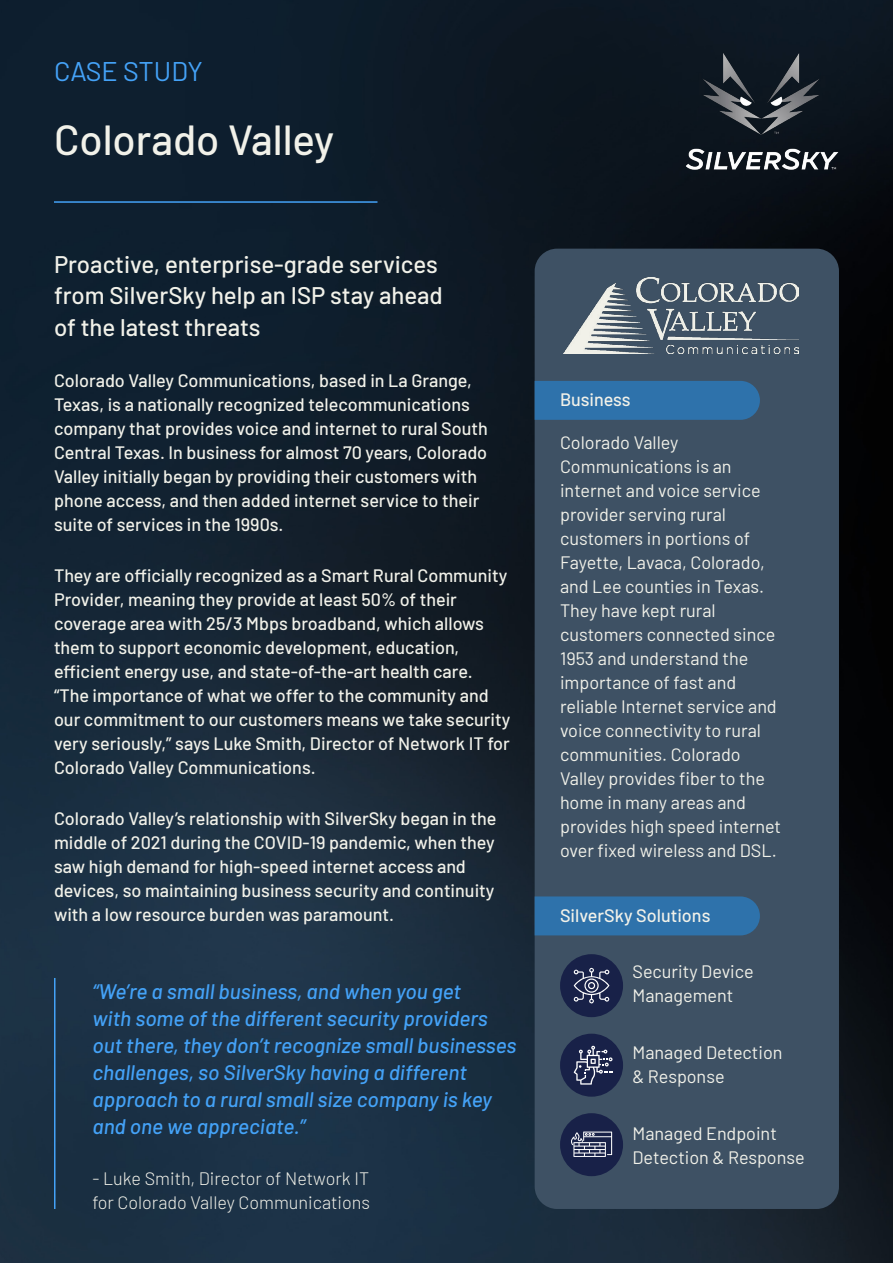
<style>
.page{position:relative;width:893px;height:1263px;background:#fff}
.page>*{position:absolute;margin:0;border:0;box-sizing:border-box;transform-origin:0 0}
.t1{font:500 42px "Barlow";color:#f1f1e9}
.t2{font:27px "Barlow";color:#44a2f7}
.t3{font:500 24px/31.5px "Barlow";color:#f1f1e9}
.t4{font:italic 500 21px/27px "Barlow";color:#44a2f7}
.t5{font:500 18px/24px "Barlow";color:#f1f1e9}
.t6{font:18px/24px "Barlow";color:#f1f1e9}
.t7{font:300 18px/24px "Barlow";color:#f1f1e9}
</style>
<div class="page">
<img style="left:0;top:0;width:893px;height:1263px">
<div style="left:535px;top:249px;width:304px;height:960px;background:#3e5164;border-radius:22px"></div>
<div style="left:535px;top:896px;width:225px;height:39px;background:#2e72ab"></div>
<div style="left:535px;top:381px;width:225px;height:39px;background:#2e72ab"></div>
<img style="left:672px;top:36px;width:181px;height:150px">
<hr style="left:54px;top:201px;width:323px;height:2px;background:#44a2f7">
<hr style="left:54px;top:978px;width:2px;height:231px;background:#44a2f7">
<div style="left:560px;top:954px;width:63px;height:63px;background:#182148;border-radius:50%"></div>
<div style="left:560px;top:1034px;width:63px;height:63px;background:#182148;border-radius:50%"></div>
<div style="left:560px;top:1113px;width:63px;height:63px;background:#182148;border-radius:50%"></div>
<img style="left:564px;top:278px;width:234px;height:76px">
<svg style="left:573px;top:968px;width:37px;height:36px"></svg>
<svg style="left:574px;top:1045px;width:39px;height:39px"></svg>
<svg style="left:571px;top:1131px;width:41px;height:26px"></svg>
<h2 class="t2" style="left:54px;top:52px;width:150px">CASE STUDY</h2>
<h1 class="t1" style="left:54px;top:110px;width:282px">Colorado Valley</h1>
<h3 class="t3" style="left:54px;top:246px;width:390px">Proactive, enterprise-grade services from SilverSky help an ISP stay ahead of the latest threats</h3>
<p class="t5" style="left:54px;top:367px;width:435px">Colorado Valley Communications, based in La Grange, Texas, is a nationally recognized telecommunications company that provides voice and internet to rural South Central Texas. In business for almost 70 years, Colorado Valley initially began by providing their customers with phone access, and then added internet service to their suite of services in the 1990s.</p>
<p class="t5" style="left:54px;top:562px;width:458px">They are officially recognized as a Smart Rural Community Provider, meaning they provide at least 50% of their coverage area with 25/3 Mbps broadband, which allows them to support economic development, education, efficient energy use, and state-of-the-art health care. “The importance of what we offer to the community and our commitment to our customers means we take security very seriously,” says Luke Smith, Director of Network IT for Colorado Valley Communications.</p>
<p class="t5" style="left:54px;top:805px;width:444px">Colorado Valley’s relationship with SilverSky began in the middle of 2021 during the COVID-19 pandemic, when they saw high demand for high-speed internet access and devices, so maintaining business security and continuity with a low resource burden was paramount.</p>
<p class="t4" style="left:92px;top:976px;width:426px">“We’re a small business, and when you get<br>with some of the different security providers out there, they don’t recognize small businesses challenges, so SilverSky having a different approach to a rural small size company is key and one we appreciate.”</p>
<p class="t7" style="left:92px;top:1165px;width:279px">- Luke Smith, Director of Network IT for Colorado Valley Communications</p>
<p class="t5" style="left:560px;top:386px;width:72px">Business</p>
<p class="t6" style="left:560px;top:429px;width:223px">Colorado Valley<br>Communications is an internet and voice service provider serving rural customers in portions of<br>Fayette, Lavaca, Colorado, and Lee counties in Texas.<br>They have kept rural customers connected since<br>1953 and understand the importance of fast and reliable Internet service and voice connectivity to rural communities. Colorado<br>Valley provides fiber to the home in many areas and provides high speed internet over fixed wireless and DSL.</p>
<p class="t5" style="left:560px;top:902px;width:152px">SilverSky Solutions</p>
<p class="t6" style="left:632px;top:958px;width:123px">Security Device<br>Management</p>
<p class="t6" style="left:632px;top:1039px;width:152px">Managed Detection &amp; Response</p>
<p class="t6" style="left:632px;top:1120px;width:174px">Managed Endpoint<br>Detection &amp; Response</p>
</div>
